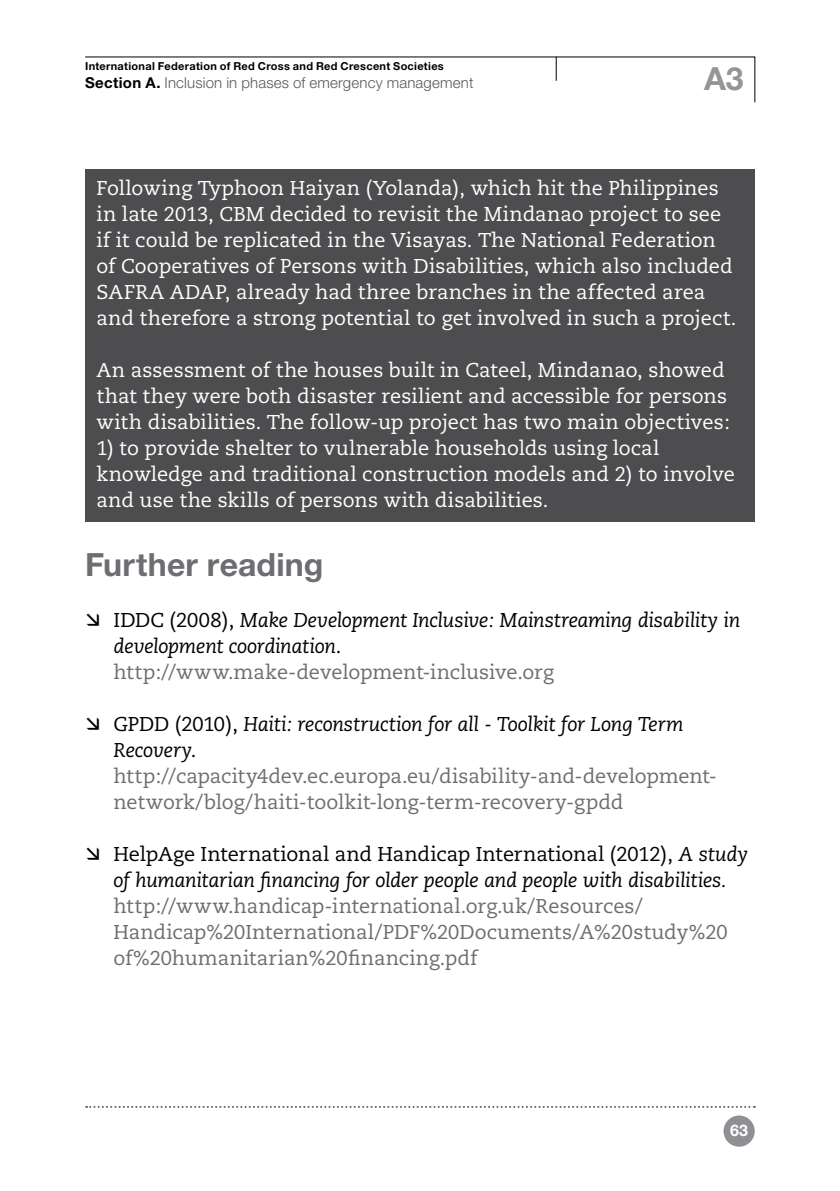
<style>
.page{position:relative;width:840px;height:1191px;background:#fff}
.page>*{position:absolute;margin:0;border:0;box-sizing:border-box;transform-origin:0 0}
.t1{font:700 32px "Helvetica Neue LT Std";letter-spacing:.005em;color:#6d6e71}
.t2{font:700 32px "Helvetica Neue LT Std";color:#939598}
.t3{font:20px/26px "Caecilia";color:#fff}
.t4{font:20px/26px "Caecilia";letter-spacing:-.005em;color:#6d6e71}
.t5{font:italic 20px/26px "Caecilia";letter-spacing:-.015em;color:#000}
.t6{font:700 16px "Helvetica Neue LT Std";color:#fff}
.t7{font:300 15px "Helvetica Neue LT Std";letter-spacing:.01em;color:#58595b}
.t8{font:700 11px "Helvetica Neue LT Std";letter-spacing:.025em;color:#000}
.s1{font-weight:700;color:#000}
.s2{font-style:normal}
.s3{font-style:normal;color:#6d6e71}
.s4{color:#000}
.s5{font-style:italic;color:#000}
</style>
<div class="page">
<svg style="left:85px;top:56px;width:670px;height:47px"></svg>
<svg style="left:86px;top:1106px;width:668px;height:2px"></svg>
<div style="left:723px;top:1115px;width:31px;height:31px;background:#8e9093;border-radius:50%"></div>
<div style="left:85px;top:169px;width:669px;height:353px;background:#4d4d4f"></div>
<p class="t8" style="left:85px;top:59px;width:360px">International Federation of Red Cross and Red Crescent Societies</p>
<p class="t7" style="left:85px;top:74px;width:389px"><span class="s1">Section A.</span> Inclusion in phases of emergency management</p>
<h1 class="t2" style="left:703px;top:59px;width:41px">A3</h1>
<p class="t3" style="left:96px;top:175px;width:641px">Following Typhoon Haiyan (Yolanda), which hit the Philippines in late 2013, CBM decided to revisit the Mindanao project to see if it could be replicated in the Visayas. The National Federation of Cooperatives of Persons with Disabilities, which also included SAFRA ADAP, already had three branches in the affected area and therefore a strong potential to get involved in such a project.</p>
<p class="t3" style="left:96px;top:357px;width:634px">An assessment of the houses built in Cateel, Mindanao, showed that they were both disaster resilient and accessible for persons with disabilities. The follow-up project has two main objectives:</p>
<p class="t3" style="left:96px;top:435px;width:639px">1) to provide shelter to vulnerable households using local knowledge and traditional construction models and 2) to involve and use the skills of persons with disabilities.</p>
<h1 class="t1" style="left:85px;top:544px;width:240px">Further reading</h1>
<p class="t5" style="left:113px;top:607px;width:628px"><span class="s2">IDDC (2008),</span> Make Development Inclusive: Mainstreaming disability in development coordination<span class="s2">. </span><span class="s3">http://www.make-development-inclusive.org</span></p>
<p class="t4" style="left:113px;top:711px;width:604px"><span class="s4">GPDD (2010),</span> <span class="s5">Haiti: reconstruction for all - Toolkit for Long Term Recovery</span><span class="s4">. </span>http://capacity4dev.ec.europa.eu/disability-and-development&shy;network/blog/haiti-toolkit-long-term-recovery-gpdd</p>
<p class="t5" style="left:113px;top:841px;width:635px"><span class="s2">HelpAge International and Handicap International (2012),</span> A study of humanitarian financing for older people and people with disabilities.</p>
<p class="t4" style="left:113px;top:893px;width:615px">http://www.handicap-international.org.uk/Resources/<br>Handicap%20International/PDF%20Documents/A%20study%20 of%20humanitarian%20financing.pdf</p>
<p class="t6" style="left:729px;top:1120px;width:19px">63</p>
</div>
